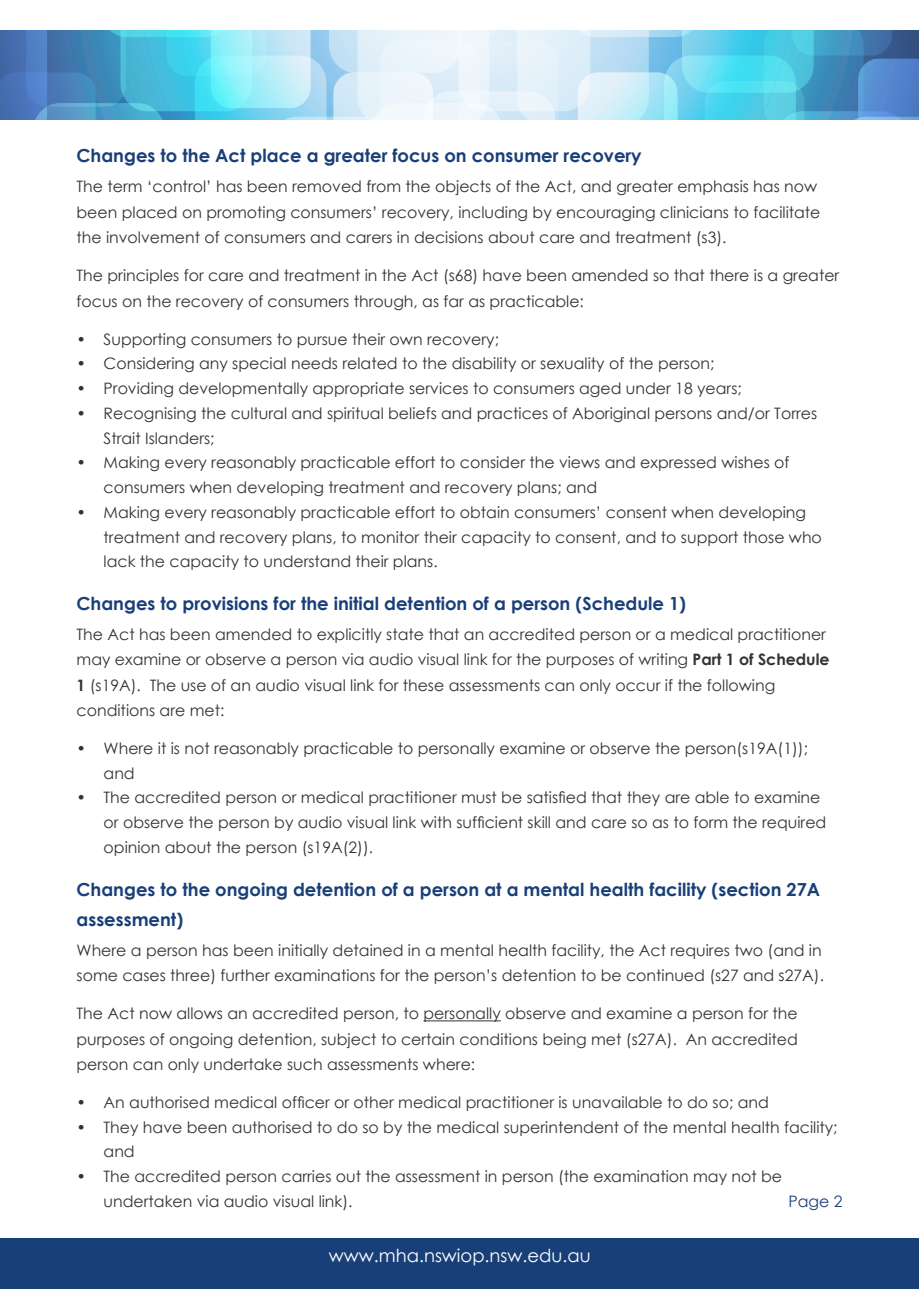
<style>
.page{position:relative;width:919px;height:1289px;background:#fff}
.page>*{position:absolute;margin:0;border:0;box-sizing:border-box;transform-origin:0 0}
.t1{font:700 18px/30px "Century Gothic";color:#193f78}
.t2{font:18px "Century Gothic";color:#fff}
.t3{font:15.75px/25.5px "Century Gothic";color:#323332}
.t4{font:15.75px "Century Gothic";color:#193f78}
.s1{font-weight:700}
</style>
<div class="page">
<svg style="left:0;top:30px;width:918px;height:89px;background:#8ac9e4"></svg>
<div style="left:0;top:1238px;width:918px;height:50px;background:#193f78"></div>
<hr style="left:423px;top:1020px;width:78px;height:1px;background:#323332">
<p class="t1" style="left:77px;top:140px;width:566px">Changes to the Act place a greater focus on consumer recovery</p>
<p class="t3" style="left:77px;top:173px;width:745px">The term ‘control’ has been removed from the objects of the Act, and greater emphasis has now been placed on promoting consumers’ recovery, including by encouraging clinicians to facilitate the involvement of consumers and carers in decisions about care and treatment (s3).</p>
<p class="t3" style="left:77px;top:263px;width:764px">The principles for care and treatment in the Act (s68) have been amended so that there is a greater focus on the recovery of consumers through, as far as practicable:</p>
<p class="t3" style="left:77px;top:326px;width:424px">• Supporting consumers to pursue their own recovery;</p>
<p class="t3" style="left:77px;top:350px;width:639px">• Considering any special needs related to the disability or sexuality of the person;</p>
<p class="t3" style="left:77px;top:375px;width:666px">• Providing developmentally appropriate services to consumers aged under 18 years;</p>
<p class="t3" style="left:104px;top:400px;width:715px;line-height:24.8px;text-indent:-27px">• Recognising the cultural and spiritual beliefs and practices of Aboriginal persons and/or Torres<br>Strait Islanders;</p>
<p class="t3" style="left:104px;top:450px;width:687px;line-height:24.8px;text-indent:-27px">• Making every reasonably practicable effort to consider the views and expressed wishes of consumers when developing treatment and recovery plans; and</p>
<p class="t3" style="left:104px;top:499px;width:719px;line-height:24.8px;text-indent:-27px">• Making every reasonably practicable effort to obtain consumers’ consent when developing treatment and recovery plans, to monitor their capacity to consent, and to support those who lack the capacity to understand their plans.</p>
<p class="t1" style="left:77px;top:588px;width:611px">Changes to provisions for the initial detention of a person (Schedule 1)</p>
<p class="t3" style="left:77px;top:621px;width:754px">The Act has been amended to explicitly state that an accredited person or a medical practitioner may examine or observe a person via audio visual link for the purposes of writing <span class="s1">Part 1 of Schedule 1</span> (s19A). The use of an audio visual link for these assessments can only occur if the following conditions are met:</p>
<p class="t3" style="left:104px;top:735px;width:706px;line-height:24.8px;text-indent:-27px">• Where it is not reasonably practicable to personally examine or observe the person(s19A(1)); and</p>
<p class="t3" style="left:104px;top:785px;width:724px;line-height:24.8px;text-indent:-27px">• The accredited person or medical practitioner must be satisfied that they are able to examine or observe the person by audio visual link with sufficient skill and care so as to form the required opinion about the person (s19A(2)).</p>
<p class="t1" style="left:77px;top:873px;width:745px">Changes to the ongoing detention of a person at a mental health facility (section 27A assessment)</p>
<p class="t3" style="left:77px;top:936px;width:749px">Where a person has been initially detained in a mental health facility, the Act requires two (and in some cases three) further examinations for the person’s detention to be continued (s27 and s27A).</p>
<p class="t3" style="left:77px;top:1000px;width:722px;text-align:justify">The Act now allows an accredited person, to personally observe and examine a person for the purposes of ongoing detention, subject to certain conditions being met (s27A). An accredited person can only undertake such assessments where:</p>
<p class="t3" style="left:77px;top:1089px;width:693px">• An authorised medical officer or other medical practitioner is unavailable to do so; and</p>
<p class="t3" style="left:104px;top:1114px;width:735px;line-height:24.8px;text-indent:-27px">• They have been authorised to do so by the medical superintendent of the mental health facility; and</p>
<p class="t3" style="left:104px;top:1163px;width:680px;line-height:24.8px;text-indent:-27px">• The accredited person carries out the assessment in person (the examination may not be undertaken via audio visual link).</p>
<p class="t4" style="left:788px;top:1190px;width:56px">Page 2</p>
<p class="t2" style="left:329px;top:1243px;width:263px">www.mha.nswiop.nsw.edu.au</p>
</div>
